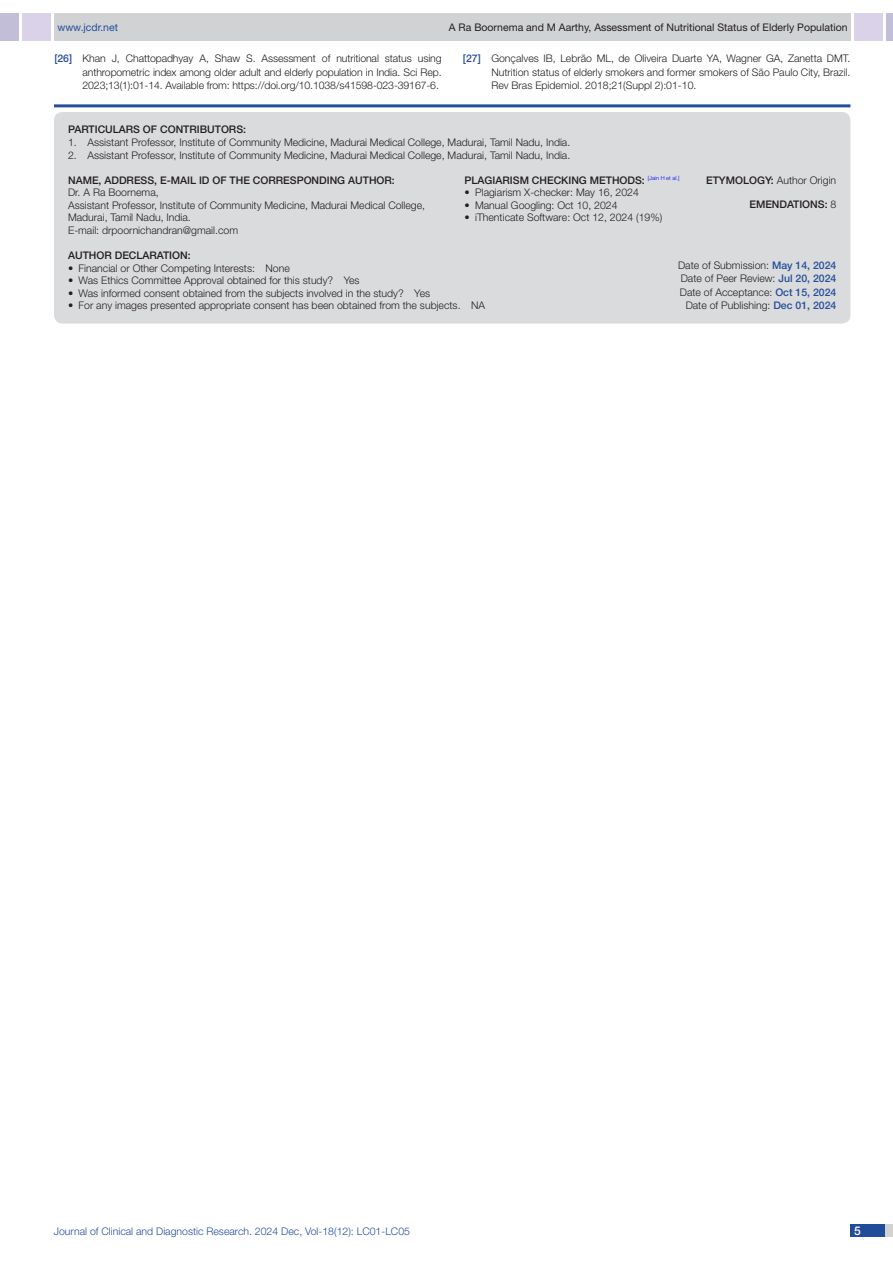
<style>
.page{position:relative;width:893px;height:1263px;background:#fff}
.page>*{position:absolute;margin:0;border:0;box-sizing:border-box;transform-origin:0 0}
.t1{font:500 12px "Helvetica Neue";color:#fff}
.Partic_Contri_Txt{font:300 10.5px/13.5px "Helvetica Neue";color:#231f20;text-align:justify}
.Partic_Contri_Head{font:500 10.5px "Helvetica Neue";color:#231f20}
.tb_txt{font:300 10.5px "Helvetica Neue";color:#231f20}
.t2{font:10.5px "Helvetica Neue";color:#231f20}
.t3{font:300 10.5px "Helvetica Neue";color:#244e9b}
.Partic_Contri_Head-2{font:300 10.5px "Helvetica Neue";color:#231f20}
.t4{font:10.5px "Helvetica Neue";color:#244e9b}
.Partic_Contri_Head-3{font:300 5.7px "Helvetica Neue";color:#00f}
.s1{font-weight:500;color:#244e9b}
.s2{font-weight:500;font-size:10.5px;color:#231f20}
.s3{font-weight:500}
.s4{font-weight:300}
</style>
<div class="page">
<div style="left:54px;top:13px;width:796px;height:28px;background:#d1d2d4"></div>
<div style="left:0;top:13px;width:19px;height:28px;background:#c2bed7"></div>
<div style="left:22px;top:13px;width:29px;height:28px;background:#d9d2e8"></div>
<div style="left:886px;top:13px;width:7px;height:28px;background:#c2bed7"></div>
<div style="left:854px;top:13px;width:29px;height:28px;background:#d9d2e8"></div>
<div style="left:850px;top:1224px;width:43px;height:13px;background:#d1d2d4"></div>
<div style="left:850px;top:1224px;width:35px;height:13px;background:#214c99"></div>
<hr style="left:54px;top:104px;width:796px;height:3px;background:#244e9b">
<div style="left:54px;top:112px;width:796px;height:212px;background:#dadbdc;border-radius:9px"></div>
<p class="t4" style="left:57px;top:21px;width:62px">www.jcdr.net</p>
<p class="t2" style="left:449px;top:21px;width:400px">A Ra Boornema and M Aarthy, Assessment of Nutritional Status of Elderly Population</p>
<p class="Partic_Contri_Txt" style="left:82px;top:52px;width:361px;text-indent:-28px"><span class="s1">[26]</span> Khan J, Chattopadhyay A, Shaw S. Assessment of nutritional status using anthropometric index among older adult and elderly population in India. Sci Rep.<br>2023;13(1):01-14. Available from: https://doi.org/10.1038/s41598-023-39167-6.</p>
<p class="Partic_Contri_Txt" style="left:491px;top:52px;width:361px;text-indent:-28px"><span class="s1">[27]</span> Gonçalves IB, Lebrão ML, de Oliveira Duarte YA, Wagner GA, Zanetta DMT.<br>Nutrition status of elderly smokers and former smokers of São Paulo City, Brazil.<br>Rev Bras Epidemiol. 2018;21(Suppl 2):01-10.</p>
<p class="Partic_Contri_Head" style="left:68px;top:123px;width:108px">PARTICULARS OF CONT</p>
<p class="Partic_Contri_Head" style="left:189px;top:123px;width:58px">RIBUTORS:</p>
<p class="Partic_Contri_Txt" style="left:68px;top:135px;width:504px">1. Assistant Professor, Institute of Community Medicine, Madurai Medical College, Madurai, Tamil Nadu, India.</p>
<p class="Partic_Contri_Txt" style="left:68px;top:148px;width:504px">2. Assistant Professor, Institute of Community Medicine, Madurai Medical College, Madurai, Tamil Nadu, India.</p>
<p class="Partic_Contri_Head" style="left:465px;top:174px;width:150px">PLAGIARISM CHECKING METHO</p>
<p class="Partic_Contri_Head-3" style="left:628px;top:175px;width:53px"><span class="s2">DS:</span> [Jain H et al.]</p>
<p class="tb_txt" style="left:465px;top:186px;width:176px">• Plagiarism X-checker: May 16, 2024</p>
<p class="tb_txt" style="left:465px;top:199px;width:154px">• Manual Googling: Oct 10, 2024</p>
<p class="tb_txt" style="left:465px;top:211px;width:199px">• iThenticate Software: Oct 12, 2024 (19%)</p>
<p class="Partic_Contri_Head" style="left:68px;top:174px;width:303px">NAME, ADDRESS, E-MAIL ID OF TH E CORRESPON DING AUTHO</p>
<p class="Partic_Contri_Head" style="left:385px;top:174px;width:12px">R:</p>
<p class="Partic_Contri_Txt" style="left:68px;top:185px;width:92px">Dr. A Ra Boornema,</p>
<p class="Partic_Contri_Txt" style="left:68px;top:199px;width:359px;line-height:12.6px">Assistant Professor, Institute of Community Medicine, Madurai Medical College,<br>Madurai, Tamil Nadu, India.</p>
<p class="Partic_Contri_Txt" style="left:68px;top:223px;width:172px">E-mail: drpoornichandran@gmail.com</p>
<p class="Partic_Contri_Head-2" style="left:706px;top:174px;width:132px"><span class="s3">ETYMOLOGY:</span> Author Origin</p>
<p class="Partic_Contri_Head" style="left:749px;top:198px;width:88px">EMENDATIONS: <span class="s4">8</span></p>
<p class="Partic_Contri_Head" style="left:68px;top:249px;width:55px">AUTHOR DECLARA</p>
<p class="Partic_Contri_Head" style="left:163px;top:249px;width:29px">TION:</p>
<p class="Partic_Contri_Txt" style="left:68px;top:261px;width:223px">• Financial or Other Competing Interests: None</p>
<p class="Partic_Contri_Txt" style="left:68px;top:274px;width:293px">• Was Ethics Committee Approval obtained for this study? Yes</p>
<p class="Partic_Contri_Txt" style="left:68px;top:286px;width:364px">• Was informed consent obtained from the subjects involved in the study? Yes</p>
<p class="Partic_Contri_Txt" style="left:68px;top:299px;width:418px">• For any images presented appropriate consent has been obtained from the subjects. NA</p>
<p class="Partic_Contri_Txt" style="left:678px;top:258px;width:160px">Date of Submission: <span class="s1">MAY 14, 2024</span></p>
<p class="Partic_Contri_Txt" style="left:681px;top:272px;width:157px">Date of Peer Review: <span class="s1">JUL 20, 2024</span></p>
<p class="Partic_Contri_Txt" style="left:680px;top:285px;width:158px">Date of Acceptance: <span class="s1">OCT 15, 2024</span></p>
<p class="Partic_Contri_Txt" style="left:686px;top:299px;width:152px">Date of Publishing: <span class="s1">DEC 01, 2024</span></p>
<p class="t3" style="left:54px;top:1225px;width:358px">Journal of Clinical and Diagnostic Research. 2024 Dec, Vol-18(12): LC01-LC05</p>
<p class="t1" style="left:854px;top:1223px;width:8px">5</p>
</div>
